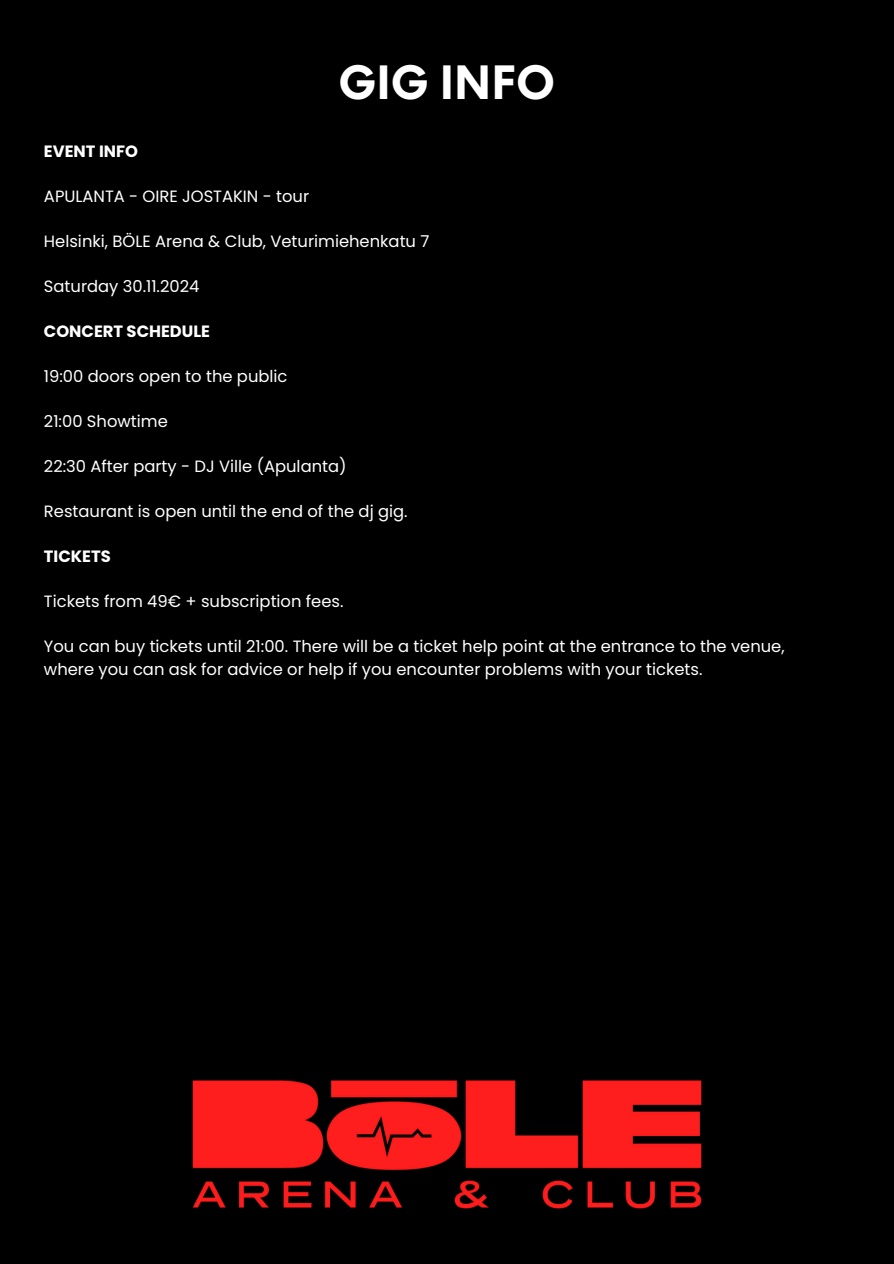
<style>
.page{position:relative;width:894px;height:1264px;background:#fff}
.page>*{position:absolute;margin:0;border:0;box-sizing:border-box;transform-origin:0 0}
.t1{font:700 48px "Centra No 2";color:#fff}
.t2{font:16.35px/22.5px "Poppins";color:#fff}
.t3{font:700 16.35px "Poppins";color:#fff}
</style>
<div class="page">
<div style="left:0;top:0;width:893px;height:1263px;background:#000"></div>
<img style="left:192px;top:1080px;width:510px;height:129px">
<h2 class="t1" style="left:338px;top:65px;width:218px">GIG INFO</h2>
<p class="t3" style="left:44px;top:140px;width:95px">EVENT INFO</p>
<p class="t2" style="left:44px;top:185px;width:266px">APULANTA - OIRE JOSTAKIN - tour</p>
<p class="t2" style="left:44px;top:230px;width:387px">Helsinki, BÖLE Arena &amp; Club, Veturimiehenkatu 7</p>
<h2 class="t2" style="left:44px;top:275px;width:157px">Saturday 30.11.2024</h2>
<p class="t3" style="left:44px;top:320px;width:167px">CONCERT SCHEDULE</p>
<p class="t2" style="left:44px;top:365px;width:245px">19:00 doors open to the public</p>
<p class="t2" style="left:44px;top:410px;width:125px">21:00 Showtime</p>
<p class="t2" style="left:44px;top:455px;width:304px">22:30 After party - DJ Ville (Apulanta)</p>
<h2 class="t2" style="left:44px;top:500px;width:365px">Restaurant is open until the end of the dj gig.</h2>
<p class="t3" style="left:44px;top:545px;width:68px">TICKETS</p>
<p class="t2" style="left:44px;top:590px;width:301px">Tickets from 49€ + subscription fees.</p>
<p class="t2" style="left:44px;top:635px;width:742px">You can buy tickets until 21:00. There will be a ticket help point at the entrance to the venue, where you can ask for advice or help if you encounter problems with your tickets.</p>
</div>
